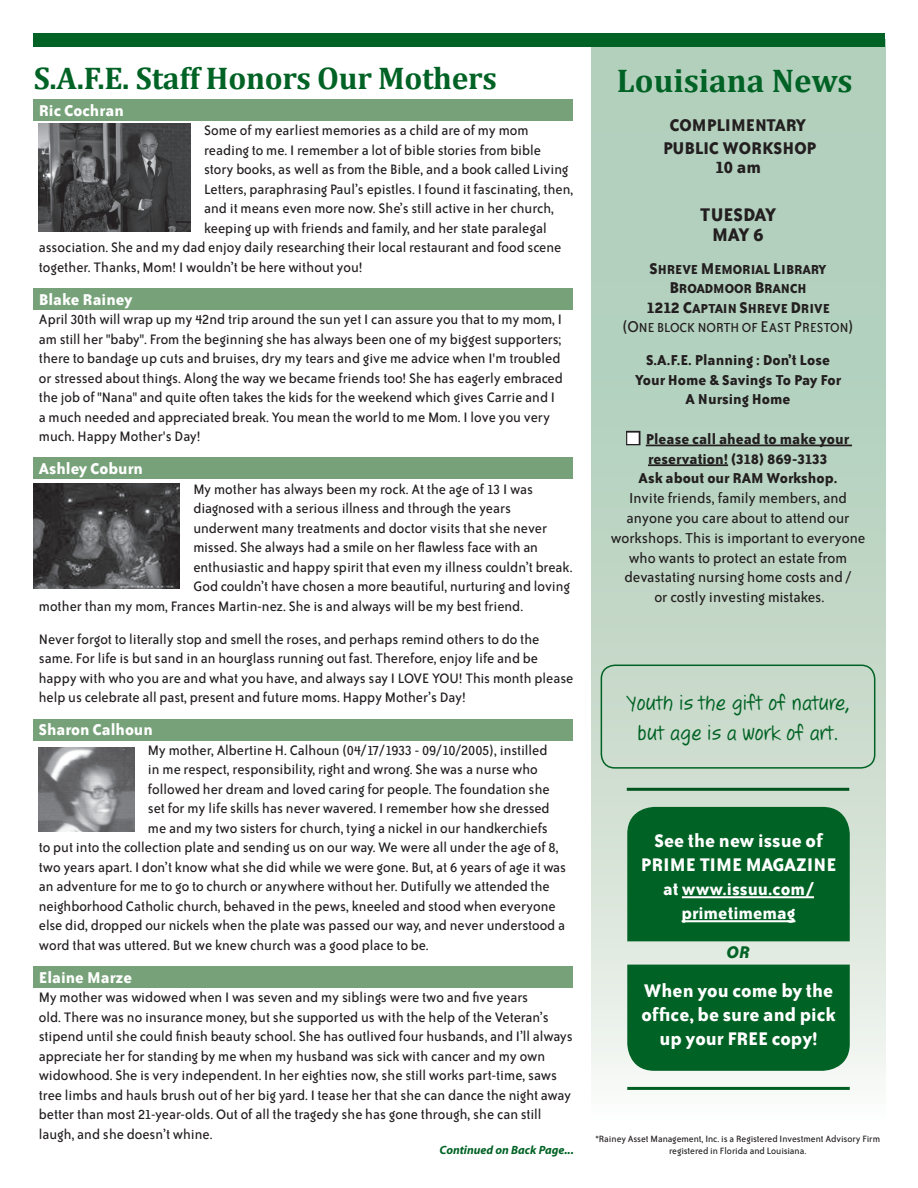
<style>
.page{position:relative;width:918px;height:1188px;background:#fff}
.page>*{position:absolute;margin:0;border:0;box-sizing:border-box;transform-origin:0 0}
.t1{font:700 33px "Cambria";color:#006224}
.t2{font:700 31.5px "Cambria";letter-spacing:-.01em;color:#006224}
.t3{font:24px/30px "Jotting";color:#006224;text-align:center}
.t4{font:700 21px/24px "Bailey Sans ITC";color:#fff;text-align:right}
.t5{font:700 21px/19.5px "Bailey Sans ITC";letter-spacing:-.025em;color:#231f20;text-align:center}
.t6{font:700 19.5px/23.4px "Bailey Sans ITC";color:#231f20;text-align:center}
.t7{font:700 19.5px/24px "Bailey Sans ITC";color:#fff;text-align:center}
.t8{font:italic 700 19.5px "Bailey Sans ITC";color:#006224}
.t9{font:700 18px "Bailey Sans ITC";color:#fff}
.t10{font:16.5px/19.8px "Bailey Sans ITC";color:#231f20;text-align:center}
.t11{font:700 16.5px/19.5px "Bailey Sans ITC";color:#231f20;text-align:center}
.t12{font:15.75px/19.5px "Bailey Sans ITC";color:#231f20}
.t13{font:700 15px/19.5px "Bailey Sans ITC";color:#231f20;text-align:center}
.t14{font:italic 700 12px "Myriad";color:#006224}
.t15{font:10.5px/12.6px "Bailey Sans ITC";color:#231f20;text-align:center}
.s1{font-size:18px}
.s2{font-weight:400;font-size:18px}
.s3{font-weight:400}
.s4{color:#fff}
</style>
<div class="page">
<div style="left:34px;top:99px;width:539px;height:22px;background:#77a279"></div>
<div style="left:34px;top:288px;width:539px;height:22px;background:#77a279"></div>
<div style="left:34px;top:457px;width:539px;height:22px;background:#77a279"></div>
<div style="left:34px;top:720px;width:539px;height:21px;background:#77a279"></div>
<div style="left:34px;top:966px;width:539px;height:21px;background:#77a279"></div>
<div style="left:34px;top:34px;width:851px;height:13px;background:#006224"></div>
<svg style="left:591px;top:39px;width:295px;height:1048px"></svg>
<hr style="left:646px;top:445px;width:206px;height:1px;background:#231f20">
<hr style="left:648px;top:464px;width:80px;height:2px;background:#231f20">
<div style="left:626px;top:431px;width:14px;height:14px;border:3px solid #231f20"></div>
<hr style="left:627px;top:1087px;width:223px;height:3px;background:#006224">
<hr style="left:627px;top:788px;width:222px;height:3px;background:#006224">
<svg style="left:627px;top:807px;width:223px;height:264px;fill:#006224"></svg>
<hr style="left:682px;top:896px;width:132px;height:2px;background:#fff">
<hr style="left:682px;top:920px;width:113px;height:2px;background:#fff">
<div style="left:601px;top:665px;width:274px;height:104px;border:2px solid #006224;border-radius:14px"></div>
<img style="left:39px;top:747px;width:95px;height:85px">
<img style="left:34px;top:483px;width:146px;height:106px">
<img style="left:39px;top:124px;width:152px;height:107px">
<h2 class="t2" style="left:34px;top:59px;width:465px">S.A.F.E. Staff Honors Our Mothers</h2>
<p class="t9" style="left:39px;top:100px;width:86px">Ric Cochran</p>
<h1 class="t1" style="left:617px;top:60px;width:237px">Louisiana News</h1>
<p class="t6" style="left:663px;top:113px;width:155px">COMPLIMENTARY<br>PUBLIC WORKSHOP</p>
<p class="t6" style="left:715px;top:155px;width:48px">10 am</p>
<h3 class="t5" style="left:700px;top:205px;width:78px">TUESDAY<br>MAY 6</h3>
<p class="t13" style="left:622px;top:259px;width:233px"><span class="s1">S</span>HREVE <span class="s1">M</span>EMORIAL <span class="s1">L</span>IBRARY<br><span class="s1">B</span>ROADMOOR <span class="s1">B</span>RANCH<br><span class="s1">1212 C</span>APTAIN <span class="s1">S</span>HREVE <span class="s1">D</span>RIVE<br><span class="s2">(O</span><span class="s3">NE BLOCK NORTH OF</span> <span class="s2">E</span><span class="s3">AST</span> <span class="s2">P</span><span class="s3">RESTON</span><span class="s2">)</span></p>
<p class="t11" style="left:635px;top:350px;width:207px">S.A.F.E. Planning : Don’t Lose<br>Your Home &amp; Savings To Pay For<br>A N ursing Home</p>
<p class="t11" style="left:627px;top:429px;width:224px"><span class="s4">■</span> Please call ahead to make your reservation! (318) 869-3133<br>Ask about our RAM Workshop.</p>
<p class="t10" style="left:611px;top:489px;width:256px">Invite friends, family members, and anyone you care about to attend our workshops. This is important to everyone who wants to protect an estate from devastating nursing home costs and /<br>or costly investing mistakes.</p>
<p class="t12" style="left:204px;top:121px;width:326px">Some of my earliest memories as a child are of my mom</p>
<p class="t12" style="left:204px;top:140px;width:338px">reading to me. I remember a lot of bible stories from bible</p>
<p class="t12" style="left:204px;top:160px;width:366px">story books, as well as from the Bible, and a book called Living</p>
<p class="t12" style="left:204px;top:179px;width:371px">Letters, paraphrasing Paul’s epistles. I found it fascinating, then,</p>
<p class="t12" style="left:204px;top:199px;width:351px">and it means even more now. She’s still active in her church,</p>
<p class="t12" style="left:204px;top:218px;width:344px">keeping up with friends and family, and her state paralegal</p>
<p class="t12" style="left:39px;top:238px;width:524px">association. She and my dad enjoy daily researching their local restaurant and food scene</p>
<p class="t12" style="left:39px;top:257px;width:325px">together. Thanks, Mom! I wouldn’t be here without you!</p>
<p class="t9" style="left:39px;top:289px;width:95px">Blake Rainey</p>
<p class="t12" style="left:39px;top:310px;width:525px">April 30th will wrap up my 42nd trip around the sun yet I can assure you that to my mom, I am still her "baby". From the beginning she has always been one of my biggest supporters; there to bandage up cuts and bruises, dry my tears and give me advice when I'm troubled or stressed about things. Along the way we became friends too! She has eagerly embraced the job of "Nana" and quite often takes the kids for the weekend which gives Carrie and I a much needed and appreciated break. You mean the world to me Mom. I love you very much. Happy Mother's Day!</p>
<p class="t9" style="left:39px;top:459px;width:106px">Ashley Coburn</p>
<p class="t12" style="left:193px;top:479px;width:341px">My mother has always been my rock. At the age of 13 I was</p>
<p class="t12" style="left:193px;top:499px;width:319px">diagnosed with a serious illness and through the years</p>
<p class="t12" style="left:193px;top:518px;width:355px">underwent many treatments and doctor visits that she never</p>
<p class="t12" style="left:193px;top:538px;width:346px">missed. She always had a smile on her flawless face with an</p>
<p class="t12" style="left:193px;top:557px;width:381px">enthusiastic and happy spirit that even my illness couldn’t break.</p>
<p class="t12" style="left:193px;top:577px;width:378px">God couldn’t have chosen a more beautiful, nurturing and loving</p>
<p class="t12" style="left:39px;top:596px;width:486px">mother than my mom, Frances Martin-nez. She is and always will be my best friend.</p>
<p class="t12" style="left:39px;top:629px;width:536px">Never forgot to literally stop and smell the roses, and perhaps remind others to do the same. For life is but sand in an hourglass running out fast. Therefore, enjoy life and be happy with who you are and what you have, and always say I LOVE YOU! This month please help us celebrate all past, present and future moms. Happy Mother’s Day!</p>
<p class="t9" style="left:39px;top:720px;width:116px">Sharon Calhoun</p>
<p class="t12" style="left:148px;top:740px;width:401px">My mother, Albertine H. Calhoun (04/17/1933 - 09/10/2005), instilled</p>
<p class="t12" style="left:148px;top:760px;width:391px">in me respect, responsibility, right and wrong. She was a nurse who</p>
<p class="t12" style="left:148px;top:779px;width:403px">followed her dream and loved caring for people. The foundation she</p>
<p class="t12" style="left:148px;top:799px;width:403px">set for my life skills has never wavered. I remember how she dressed</p>
<p class="t12" style="left:148px;top:818px;width:401px">me and my two sisters for church, tying a nickel in our handkerchiefs</p>
<p class="t12" style="left:39px;top:838px;width:521px">to put into the collection plate and sending us on our way. We were all under the age of 8,</p>
<p class="t12" style="left:39px;top:857px;width:529px">two years apart. I don’t know what she did while we were gone. But, at 6 years of age it was</p>
<p class="t12" style="left:39px;top:877px;width:512px">an adventure for me to go to church or anywhere without her. Dutifully we attended the</p>
<p class="t12" style="left:39px;top:896px;width:518px">neighborhood Catholic church, behaved in the pews, kneeled and stood when everyone</p>
<p class="t12" style="left:39px;top:916px;width:528px">else did, dropped our nickels when the plate was passed our way, and never understood a</p>
<p class="t12" style="left:39px;top:935px;width:391px">word that was uttered. But we knew church was a good place to be.</p>
<p class="t9" style="left:39px;top:967px;width:95px">Elaine Marze</p>
<p class="t12" style="left:39px;top:988px;width:535px">My mother was widowed when I was seven and my siblings were two and five years<br>old. There was no insurance money, but she supported us with the help of the Veteran’s stipend until she could finish beauty school. She has outlived four husbands, and I’ll always appreciate her for standing by me when my husband was sick with cancer and my own widowhood. She is very independent. In her eighties now, she still works part-time, saws tree limbs and hauls brush out of her big yard. I tease her that she can dance the night away better than most 21-year-olds. Out of all the tragedy she has gone through, she can still laugh, and she doesn’t whine.</p>
<h3 class="t3" style="left:626px;top:689px;width:225px">Youth is the gift of nature, but age is a work of art.</h3>
<h3 class="t4" style="left:641px;top:829px;width:184px">See the new issue of<br>PRIME TIME MAGAZINE</h3>
<p class="t7" style="left:663px;top:877px;width:152px">at www.issuu.com/ primetimemag</p>
<p class="t8" style="left:727px;top:942px;width:24px">OR</p>
<h3 class="t4" style="left:641px;top:979px;width:196px;text-align:center">When you come by the office, be sure and pick up your FREE copy!</h3>
<p class="t14" style="left:439px;top:1144px;width:136px">Continued on Back Page...</p>
<p class="t15" style="left:595px;top:1132px;width:286px">*Rainey Asset Management, Inc. is a Registered Investment Advisory Firm registered in Florida and Louisiana.</p>
</div>
